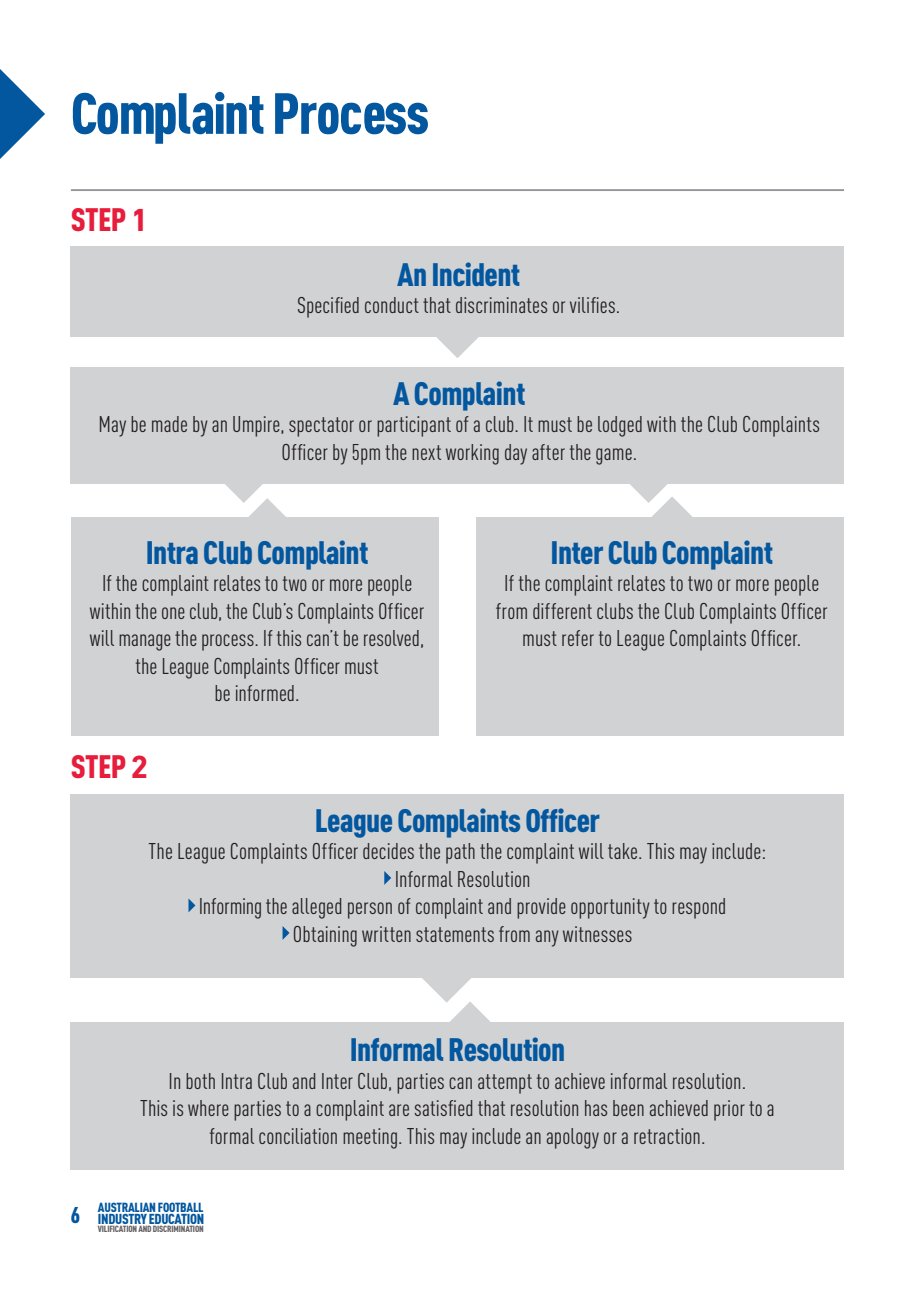
<style>
.page{position:relative;width:915px;height:1297px;background:#fff}
.page>*{position:absolute;margin:0;border:0;box-sizing:border-box;transform-origin:0 0}
.t1{font:57px "DIN Cond Black Alternate";letter-spacing:-.02em;color:#02579f}
.t2{font:32px "DIN Cond Black Alternate";letter-spacing:-.02em;color:#02579f}
.t3{font:32px "DIN Cond Black Alternate";letter-spacing:-.02em;color:#e71d3c}
.Body_copy{font:22.5px/27.5px "DIN Cond";letter-spacing:.005em;color:#231f20;text-align:center}
.t4{font:22.5px "DIN Cond Black Alternate";color:#02579f}
.t5{font:14.25px "DIN Cond Black Alternate";letter-spacing:-.02em;color:#02579f}
.t6{font:13px "DIN Cond Black Alternate";letter-spacing:-.02em;color:#02579f}
.t7{font:8.75px "DIN Cond Black Alternate";letter-spacing:-.02em;color:#656164}
.s1{font-family:"DIN Next LT Pro";font-weight:700;font-size:32.5px}
</style>
<div class="page">
<svg style="left:203px;top:483px;width:105px;height:34px"></svg>
<svg style="left:608px;top:483px;width:104px;height:34px"></svg>
<div style="left:71px;top:517px;width:367px;height:218px;background:#d1d2d4"></div>
<div style="left:476px;top:517px;width:367px;height:218px;background:#d1d2d4"></div>
<svg style="left:417px;top:336px;width:81px;height:22px"></svg>
<svg style="left:406px;top:977px;width:104px;height:45px"></svg>
<div style="left:71px;top:246px;width:772px;height:90px;background:#d1d2d4"></div>
<div style="left:71px;top:367px;width:772px;height:116px;background:#d1d2d4"></div>
<div style="left:71px;top:794px;width:772px;height:183px;background:#d1d2d4"></div>
<div style="left:71px;top:1022px;width:772px;height:147px;background:#d1d2d4"></div>
<svg style="left:0;top:69px;width:45px;height:90px"></svg>
<hr style="left:71px;top:189px;width:772px;height:2px;background:#939598">
<svg style="left:384px;top:871px;width:7px;height:14px"></svg>
<svg style="left:188px;top:898px;width:7px;height:14px"></svg>
<svg style="left:282px;top:926px;width:7px;height:14px"></svg>
<p class="t1" style="left:71px;top:78px;width:360px">Complaint Process</p>
<p class="t3" style="left:71px;top:199px;width:79px">STEP <span class="s1">1</span></p>
<p class="t2" style="left:397px;top:254px;width:125px">An Incident</p>
<p class="Body_copy" style="left:297px;top:291px;width:324px">Specified conduct that discriminates or vilifies.</p>
<p class="t2" style="left:393px;top:373px;width:134px">A Complaint</p>
<p class="Body_copy" style="left:98px;top:410px;width:722px">May be made by an Umpire, spectator or participant of a club. It must be lodged with the Club Complaints<br>Officer by 5pm the next working day after the game.</p>
<p class="t2" style="left:146px;top:532px;width:224px">Intra Club Complaint</p>
<p class="Body_copy" style="left:90px;top:569px;width:336px">If the complaint relates to two or more people within the one club, the Club’s Complaints Officer will manage the process. If this can’t be resolved, the League Complaints Officer must<br>be informed.</p>
<p class="t3" style="left:71px;top:747px;width:79px">STEP <span class="s1">2</span></p>
<p class="t2" style="left:550px;top:532px;width:224px">Inter Club Complaint</p>
<p class="Body_copy" style="left:496px;top:569px;width:333px">If the complaint relates to two or more people from different clubs the Club Complaints Officer must refer to League Complaints Officer.</p>
<p class="t2" style="left:315px;top:800px;width:286px">League Complaints Officer</p>
<p class="Body_copy" style="left:148px;top:837px;width:619px">The League Complaints Officer decides the path the complaint will take. This may include:</p>
<p class="Body_copy" style="left:199px;top:865px;width:529px">Informal Resolution<br>Informing the alleged person of complaint and provide opportunity to respond</p>
<p class="Body_copy" style="left:293px;top:920px;width:341px">Obtaining written statements from any witnesses</p>
<p class="t2" style="left:349px;top:1030px;width:217px">Informal Resolution</p>
<p class="Body_copy" style="left:140px;top:1067px;width:636px">In both Intra Club and Inter Club, parties can attempt to achieve informal resolution.<br>This is where parties to a complaint are satisfied that resolution has been achieved prior to a formal conciliation meeting. This may include an apology or a retraction.</p>
<p class="t4" style="left:71px;top:1200px;width:11px">6</p>
<p class="t6" style="left:98px;top:1199px;width:107px">AUSTRALIAN FOOTBALL</p>
<p class="t5" style="left:98px;top:1210px;width:108px">INDUSTRY EDUCATION</p>
<p class="t7" style="left:98px;top:1224px;width:107px">VILIFICATION AND DISCRIMINATION</p>
</div>
